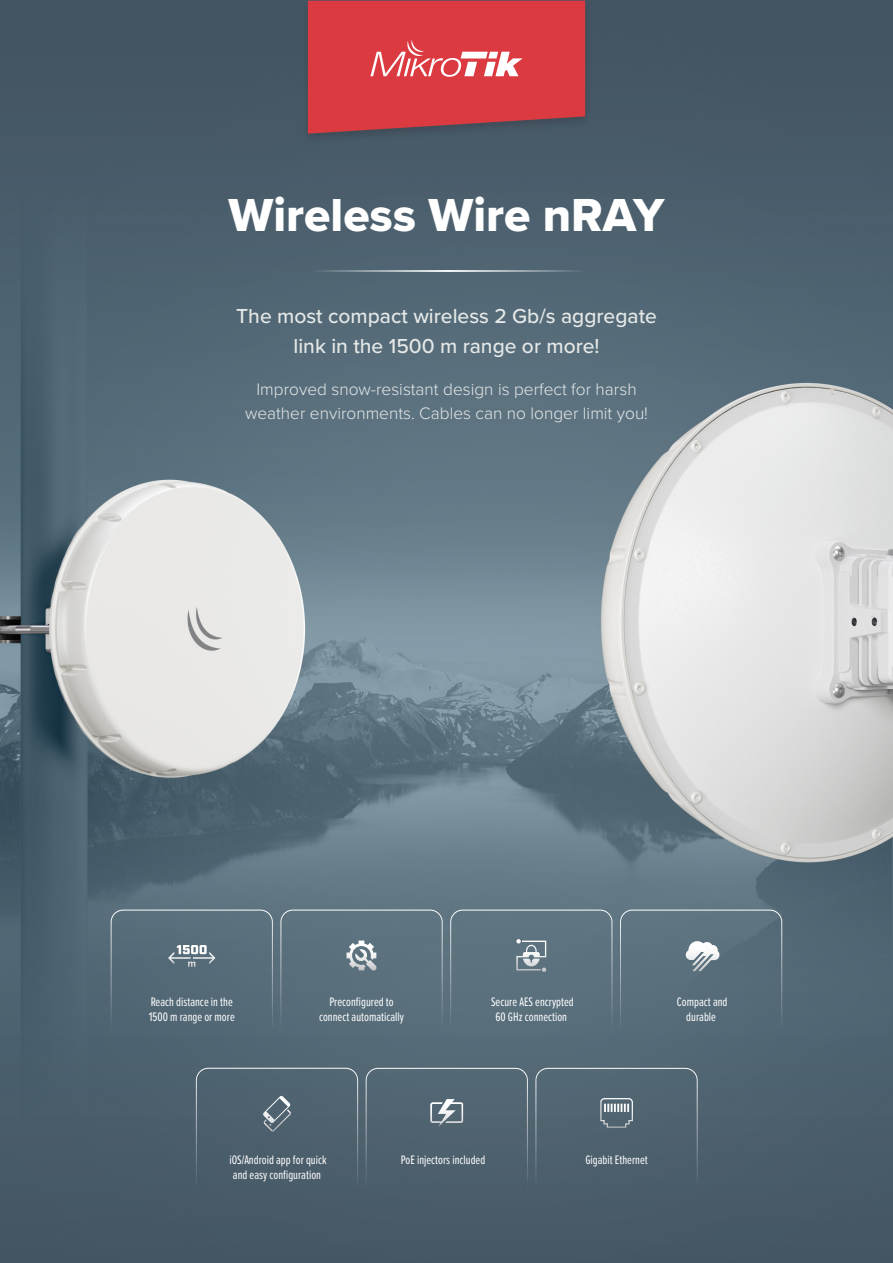
<style>
.page{position:relative;width:893px;height:1263px;background:#fff}
.page>*{position:absolute;margin:0;border:0;box-sizing:border-box;transform-origin:0 0}
.Teksts{font:48px "Proxima Nova Extrabld";color:#fff}
.Teksts-2{font:500 21px "Proxima Nova";color:#e5e8e7}
.Teksts-3{font:300 17.25px "Proxima Nova";color:#e5e8e7}
.Teksts-4{font:12.75px "Proxima Nova Ex Cn";color:#fff}
</style>
<div class="page">
<img style="left:0;top:0;width:893px;height:1263px">
<hr style="left:308px;top:271px;width:277px;height:1px;background:#f3f6f7">
<div style="left:301px;top:0;width:291px;height:145px;background:#475966"></div>
<svg style="left:308px;top:1px;width:277px;height:133px;background:#d24449"></svg>
<div style="left:196px;top:1068px;width:162px;height:160px;border:1px solid #fff;border-radius:12px"></div>
<svg style="left:263px;top:1096px;width:28px;height:35px"></svg>
<div style="left:620px;top:910px;width:162px;height:160px;border:1px solid #fff;border-radius:12px"></div>
<svg style="left:685px;top:941px;width:34px;height:30px"></svg>
<div style="left:111px;top:910px;width:162px;height:160px;border:1px solid #fff;border-radius:12px"></div>
<svg style="left:168px;top:945px;width:47px;height:22px"></svg>
<div style="left:366px;top:1068px;width:162px;height:160px;border:1px solid #fff;border-radius:12px"></div>
<svg style="left:430px;top:1099px;width:33px;height:28px"></svg>
<div style="left:281px;top:910px;width:162px;height:160px;border:1px solid #fff;border-radius:12px"></div>
<svg style="left:347px;top:940px;width:29px;height:30px"></svg>
<div style="left:450px;top:910px;width:162px;height:160px;border:1px solid #fff;border-radius:12px"></div>
<svg style="left:516px;top:939px;width:30px;height:33px"></svg>
<div style="left:536px;top:1068px;width:162px;height:160px;border:1px solid #fff;border-radius:12px"></div>
<svg style="left:600px;top:1098px;width:33px;height:30px"></svg>
<p class="Teksts" style="left:229px;top:179px;width:437px">Wireless Wire nRAY</p>
<p class="Teksts-2" style="left:236px;top:301px;width:422px">The most compact wireless 2 Gb/s aggregate</p>
<p class="Teksts-2" style="left:293px;top:331px;width:308px">link in the 1500 m range or more!</p>
<p class="Teksts-3" style="left:256px;top:376px;width:382px">Improved snow-resistant design is perfect for harsh</p>
<p class="Teksts-3" style="left:245px;top:400px;width:405px">weather environments. Cables can no longer limit you!</p>
<p class="Teksts-4" style="left:151px;top:992px;width:84px">Reach distance in the</p>
<p class="Teksts-4" style="left:149px;top:1007px;width:88px">1500 m range or more</p>
<p class="Teksts-4" style="left:329px;top:992px;width:66px">Preconfigured to</p>
<p class="Teksts-4" style="left:319px;top:1007px;width:86px">connect automatically</p>
<p class="Teksts-4" style="left:491px;top:992px;width:84px">Secure AES encrypted</p>
<p class="Teksts-4" style="left:495px;top:1007px;width:73px">60 GHz connection</p>
<p class="Teksts-4" style="left:677px;top:992px;width:52px">Compact and</p>
<p class="Teksts-4" style="left:686px;top:1007px;width:31px">durable</p>
<p class="Teksts-4" style="left:229px;top:1150px;width:99px">iOS/Android app for quick</p>
<p class="Teksts-4" style="left:233px;top:1165px;width:90px">and easy configuration</p>
<p class="Teksts-4" style="left:401px;top:1150px;width:86px">PoE injectors included</p>
<p class="Teksts-4" style="left:585px;top:1150px;width:64px">Gigabit Ethernet</p>
</div>
